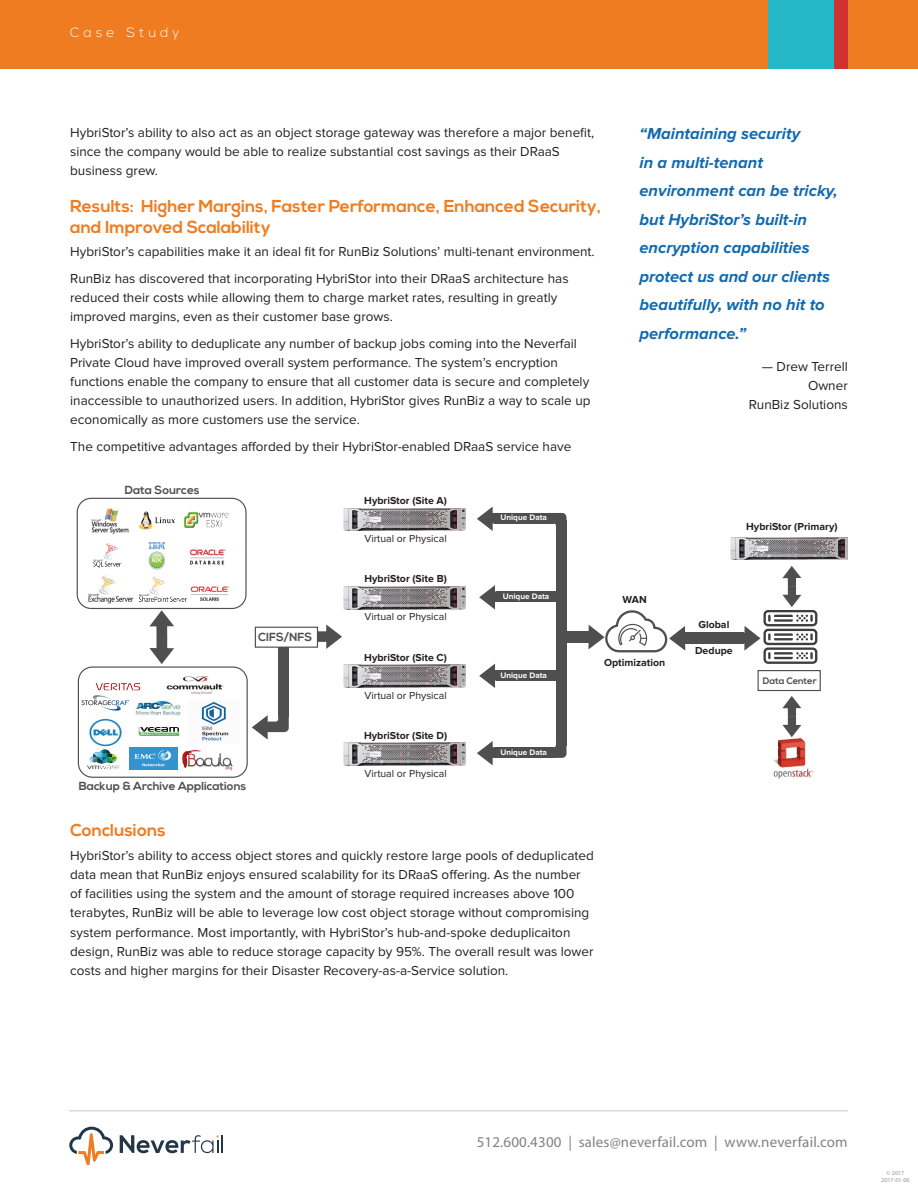
<style>
.page{position:relative;width:918px;height:1188px;background:#fff}
.page>*{position:absolute;margin:0;border:0;box-sizing:border-box;transform-origin:0 0}
.Heading-Orange{font:700 17.25px/20.7px "Nexa";color:#ef7c21}
.Sidebar_Quote{font:italic 700 16.5px/28.5px "Proxima Nova";color:#116ab0}
.t1{font:15px "Myriad Pro";letter-spacing:.01em;color:#808285}
.Body_Text{font:13.5px/19.2px "Proxima Nova";color:#231f20}
.Sidebar_Quote_Attrib{font:13.5px/19.2px "Proxima Nova";color:#231f20;text-align:right}
.t2{font:300 13.5px "Nexa";letter-spacing:.3em;color:#fff}
.t3{font:700 11.7px "Nexa";color:#504f4f}
.t4{font:700 10.5px "Proxima Nova";color:#231f20}
.t5{font:10.5px "Proxima Nova";color:#231f20}
.t6{font:700 9.45px "Nexa";color:#504f4f}
.t7{font:700 8.25px "Proxima Nova";color:#fff}
.Pub_Date{font:6px "Myriad Pro";color:#939598}
</style>
<div class="page">
<svg style="left:69px;top:1127px;width:44px;height:38px"></svg>
<svg style="left:120px;top:1135px;width:103px;height:18px"></svg>
<hr style="left:69px;top:1110px;width:779px;height:2px;background:#d8d9db">
<div style="left:0;top:0;width:918px;height:69px;background:#ef7c21"></div>
<div style="left:794px;top:0;width:54px;height:69px;background:#d03232"></div>
<div style="left:768px;top:0;width:66px;height:69px;background:#24b7c8"></div>
<img style="left:343px;top:509px;width:123px;height:22px">
<img style="left:343px;top:587px;width:123px;height:22px">
<img style="left:343px;top:665px;width:123px;height:22px">
<img style="left:343px;top:743px;width:123px;height:22px">
<img style="left:730px;top:538px;width:118px;height:22px">
<svg style="left:149px;top:610px;width:25px;height:54px"></svg>
<svg style="left:317px;top:624px;width:25px;height:25px"></svg>
<svg style="left:252px;top:715px;width:37px;height:25px"></svg>
<div style="left:278px;top:641px;width:11px;height:76px;background:#504f4f"></div>
<div style="left:255px;top:627px;width:62px;height:20px;background:#fff"></div>
<div style="left:255px;top:627px;width:63px;height:21px;border:1px solid #504f4f"></div>
<div style="left:78px;top:666px;width:170px;height:112px;border:1px solid #504f4f;border-radius:14px"></div>
<img style="left:93px;top:543px;width:28px;height:24px">
<img style="left:189px;top:549px;width:37px;height:16px">
<img style="left:91px;top:508px;width:38px;height:26px">
<img style="left:88px;top:575px;width:46px;height:28px">
<img style="left:139px;top:511px;width:36px;height:19px">
<img style="left:190px;top:586px;width:40px;height:15px">
<img style="left:148px;top:542px;width:17px;height:28px">
<img style="left:183px;top:511px;width:46px;height:17px">
<img style="left:140px;top:577px;width:47px;height:25px">
<div style="left:81px;top:673px;width:159px;height:98px;background:#fff"></div>
<img style="left:201px;top:701px;width:28px;height:40px">
<img style="left:95px;top:682px;width:47px;height:9px">
<img style="left:81px;top:696px;width:48px;height:14px">
<img style="left:89px;top:719px;width:33px;height:28px">
<img style="left:138px;top:727px;width:42px;height:10px">
<img style="left:135px;top:700px;width:46px;height:15px">
<img style="left:166px;top:676px;width:58px;height:19px">
<img style="left:129px;top:747px;width:48px;height:23px">
<img style="left:87px;top:749px;width:33px;height:21px">
<img style="left:182px;top:751px;width:50px;height:19px">
<div style="left:77px;top:498px;width:170px;height:111px;border:1px solid #504f4f;border-radius:14px"></div>
<svg style="left:477px;top:741px;width:17px;height:24px"></svg>
<div style="left:556px;top:520px;width:11px;height:225px;background:#504f4f"></div>
<div style="left:758px;top:670px;width:63px;height:21px;border:1px solid #504f4f"></div>
<svg style="left:554px;top:513px;width:13px;height:13px"></svg>
<svg style="left:554px;top:745px;width:13px;height:13px"></svg>
<svg style="left:477px;top:506px;width:17px;height:25px"></svg>
<div style="left:494px;top:747px;width:60px;height:11px;background:#504f4f"></div>
<div style="left:494px;top:513px;width:60px;height:11px;background:#504f4f"></div>
<svg style="left:479px;top:663px;width:17px;height:25px"></svg>
<div style="left:496px;top:670px;width:60px;height:11px;background:#504f4f"></div>
<svg style="left:479px;top:585px;width:17px;height:25px"></svg>
<div style="left:496px;top:591px;width:60px;height:11px;background:#504f4f"></div>
<svg style="left:588px;top:610px;width:108px;height:42px"></svg>
<div style="left:567px;top:631px;width:22px;height:12px;background:#504f4f"></div>
<div style="left:684px;top:633px;width:59px;height:11px;background:#504f4f"></div>
<svg style="left:782px;top:696px;width:19px;height:33px"></svg>
<svg style="left:733px;top:566px;width:84px;height:98px"></svg>
<svg style="left:773px;top:729px;width:41px;height:50px"></svg>
<p class="t2" style="left:70px;top:24px;width:111px">Case Study</p>
<p class="Body_Text" style="left:70px;top:123px;width:526px">HybriStor’s ability to also act as an object storage gateway was therefore a major benefit, since the company would be able to realize substantial cost savings as their DRaaS business grew.</p>
<p class="Heading-Orange" style="left:70px;top:196px;width:533px">Results: Higher Margins, Faster Performance, Enhanced Security, and Improved Scalability</p>
<p class="Body_Text" style="left:70px;top:243px;width:526px">HybriStor’s capabilities make it an ideal fit for RunBiz Solutions’ multi-tenant environment.</p>
<p class="Body_Text" style="left:70px;top:270px;width:500px">RunBiz has discovered that incorporating HybriStor into their DRaaS architecture has reduced their costs while allowing them to charge market rates, resulting in greatly improved margins, even as their customer base grows.</p>
<p class="Body_Text" style="left:70px;top:335px;width:522px">HybriStor’s ability to deduplicate any number of backup jobs coming into the Neverfail Private Cloud have improved overall system performance. The system’s encryption functions enable the company to ensure that all customer data is secure and completely inaccessible to unauthorized users. In addition, HybriStor gives RunBiz a way to scale up economically as more customers use the service.</p>
<p class="Body_Text" style="left:70px;top:438px;width:503px">The competitive advantages afforded by their HybriStor-enabled DRaaS service have</p>
<p class="t3" style="left:125px;top:484px;width:76px">Data Sources</p>
<p class="Sidebar_Quote" style="left:640px;top:120px;width:200px">“Maintaining security<br>in a multi-tenant environment can be tricky, but HybriStor’s built-in encryption capabilities protect us and our clients beautifully, with no hit to performance.”</p>
<p class="Sidebar_Quote_Attrib" style="left:749px;top:358px;width:101px">— Drew Terrell<br>Owner<br>RunBiz Solutions</p>
<p class="t3" style="left:258px;top:630px;width:56px">CIFS/NFS</p>
<p class="t3" style="left:79px;top:779px;width:169px">Backup &amp; Archive Applications</p>
<p class="t4" style="left:364px;top:496px;width:84px">HybriStor (Site A)</p>
<p class="t5" style="left:365px;top:534px;width:84px">Virtual or Physical</p>
<p class="t4" style="left:364px;top:573px;width:84px">HybriStor (Site B)</p>
<p class="t5" style="left:365px;top:611px;width:84px">Virtual or Physical</p>
<p class="t4" style="left:364px;top:652px;width:84px">HybriStor (Site C)</p>
<p class="t5" style="left:365px;top:690px;width:84px">Virtual or Physical</p>
<p class="t4" style="left:364px;top:730px;width:85px">HybriStor (Site D)</p>
<p class="t5" style="left:365px;top:768px;width:84px">Virtual or Physical</p>
<p class="t7" style="left:500px;top:514px;width:48px">Unique Data</p>
<p class="t7" style="left:503px;top:593px;width:48px">Unique Data</p>
<p class="t7" style="left:500px;top:671px;width:48px">Unique Data</p>
<p class="t7" style="left:500px;top:748px;width:48px">Unique Data</p>
<p class="t4" style="left:623px;top:595px;width:26px">WAN</p>
<p class="t4" style="left:604px;top:658px;width:63px">Optimization</p>
<p class="Heading-Orange" style="left:70px;top:821px;width:97px">Conclusions</p>
<p class="Body_Text" style="left:70px;top:846px;width:525px">HybriStor’s ability to access object stores and quickly restore large pools of deduplicated data mean that RunBiz enjoys ensured scalability for its DRaaS offering. As the number of facilities using the system and the amount of storage required increases above 100 terabytes, RunBiz will be able to leverage low cost object storage without compromising system performance. Most importantly, with HybriStor’s hub-and-spoke deduplicaiton design, RunBiz was able to reduce storage capacity by 95%. The overall result was lower costs and higher margins for their Disaster Recovery-as-a-Service solution.</p>
<p class="t4" style="left:746px;top:522px;width:93px">HybriStor (Primary)</p>
<p class="t4" style="left:698px;top:620px;width:32px">Global</p>
<p class="t4" style="left:695px;top:645px;width:39px">Dedupe</p>
<p class="t6" style="left:763px;top:675px;width:56px">Data Center</p>
<p class="t1" style="left:477px;top:1133px;width:373px">512.600.4300 | sales@neverfail.com | www.neverfail.com</p>
<p class="Pub_Date" style="left:887px;top:1170px;width:19px">© 2017</p>
<p class="Pub_Date" style="left:881px;top:1177px;width:30px">2017-01-06</p>
</div>
